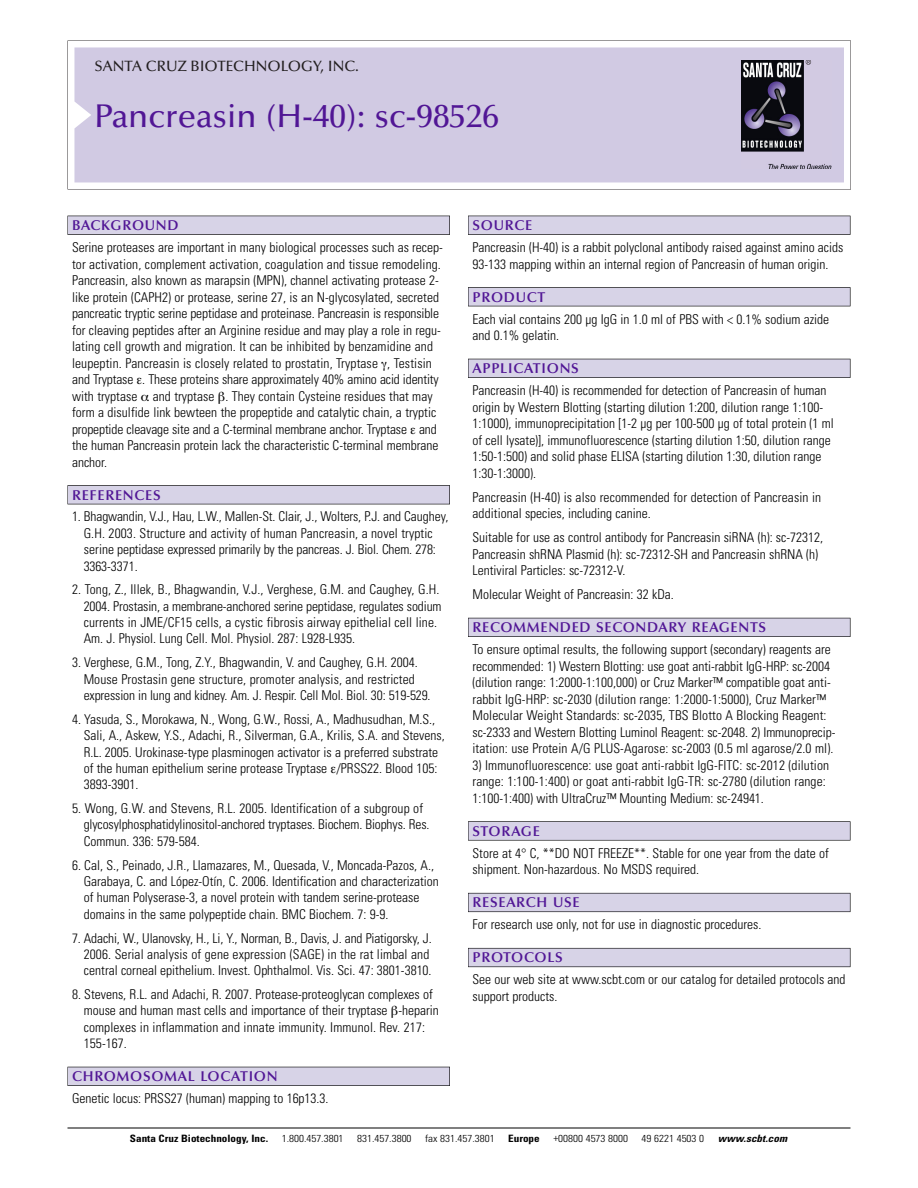
<style>
.page{position:relative;width:918px;height:1188px;background:#fff}
.page>*{position:absolute;margin:0;border:0;box-sizing:border-box;transform-origin:0 0}
.t1{font:500 33px "Optima";color:#511695}
.t2{font:500 15px "Optima";color:#231f20}
.t3{font:600 14.25px "Optima";letter-spacing:.05em;color:#511695}
.t4{font:300 condensed 13.5px/16.5px "Univers";color:#000}
.t5{font:300 condensed 10.2px "Univers";color:#000;scale:1.1 1}
.t6{font:700 condensed 10.2px "Univers";color:#000;scale:1.1 1}
.t7{font:italic 700 condensed 10.2px "Univers";letter-spacing:.005em;color:#000;scale:1.1 1}
</style>
<div class="page">
<svg style="left:68px;top:40px;width:783px;height:149px"></svg>
<div style="left:74px;top:47px;width:770px;height:135px;background:#d1cae3"></div>
<img style="left:741px;top:60px;width:90px;height:108px">
<div style="left:68px;top:216px;width:382px;height:19px;background:#525155"></div>
<div style="left:68px;top:216px;width:381px;height:18px;background:#d7d3e7"></div>
<div style="left:68px;top:485px;width:382px;height:19px;background:#525155"></div>
<div style="left:68px;top:486px;width:381px;height:18px;background:#d7d3e7"></div>
<div style="left:68px;top:1067px;width:382px;height:19px;background:#525158"></div>
<div style="left:68px;top:1067px;width:381px;height:18px;background:#d7d3e7"></div>
<div style="left:468px;top:216px;width:382px;height:19px;background:#525155"></div>
<div style="left:468px;top:216px;width:382px;height:18px;background:#d7d3e7"></div>
<div style="left:468px;top:287px;width:382px;height:19px;background:#525155"></div>
<div style="left:468px;top:288px;width:382px;height:18px;background:#d7d3e7"></div>
<div style="left:468px;top:359px;width:382px;height:19px;background:#525158"></div>
<div style="left:468px;top:359px;width:382px;height:18px;background:#d7d3e7"></div>
<div style="left:468px;top:618px;width:382px;height:19px;background:#54535a"></div>
<div style="left:468px;top:618px;width:382px;height:18px;background:#d7d3e7"></div>
<svg style="left:468px;top:821px;width:382px;height:20px"></svg>
<div style="left:468px;top:822px;width:382px;height:18px;background:#d7d3e7"></div>
<div style="left:468px;top:893px;width:382px;height:19px;background:#66646e"></div>
<div style="left:468px;top:893px;width:382px;height:18px;background:#d7d3e7"></div>
<div style="left:468px;top:948px;width:382px;height:19px;background:#66646d"></div>
<div style="left:468px;top:949px;width:382px;height:18px;background:#d7d3e7"></div>
<hr style="left:68px;top:1128px;width:782px;height:1px;background:#000">
<p class="t2" style="left:94px;top:61px;width:266px">SANTA CRUZ BIOTECHNOLOGY, INC.</p>
<h1 class="t1" style="left:94px;top:103px;width:406px">Pancreasin (H-40): sc-98526</h1>
<p class="t3" style="left:72px;top:219px;width:108px">BACKGROUND</p>
<p class="t4" style="left:72px;top:240px;width:372px">Serine proteases are important in many biological processes such as recep&shy;tor activation, complement activation, coagulation and tissue remodeling.<br>Pancreasin, also known as marapsin (MPN), channel activating protease 2- like protein (CAPH2) or protease, serine 27, is an N-glycosylated, secreted pancreatic tryptic serine peptidase and proteinase. Pancreasin is responsible for cleaving peptides after an Arginine residue and may play a role in regu&shy;lating cell growth and migration. It can be inhibited by benzamidine and leupeptin. Pancreasin is closely related to prostatin, Tryptase , Testisin and Tryptase . These proteins share approximately 40% amino acid identity with tryptase and tryptase . They contain Cysteine residues that may form a disulfide link bewteen the propeptide and catalytic chain, a tryptic propeptide cleavage site and a C-terminal membrane anchor. Tryptase and the human Pancreasin protein lack the characteristic C-terminal membrane anchor.</p>
<p class="t3" style="left:72px;top:489px;width:90px">REFERENCES</p>
<p class="t4" style="left:84px;top:510px;width:366px;text-indent:-12px">1. Bhagwandin, V.J., Hau, L.W., Mallen-St. Clair, J., Wolters, P.J. and Caughey, G.H. 2003. Structure and activity of human Pancreasin, a novel tryptic serine peptidase expressed primarily by the pancreas. J. Biol. Chem. 278:<br>3363-3371.</p>
<p class="t4" style="left:84px;top:583px;width:359px;text-indent:-12px">2. Tong, Z., Illek, B., Bhagwandin, V.J., Verghese, G.M. and Caughey, G.H.<br>2004. Prostasin, a membrane-anchored serine peptidase, regulates sodium currents in JME/CF15 cells, a cystic fibrosis airway epithelial cell line.<br>Am. J. Physiol. Lung Cell. Mol. Physiol. 287: L928-L935.</p>
<p class="t4" style="left:84px;top:656px;width:348px;text-indent:-12px">3. Verghese, G.M., Tong, Z.Y., Bhagwandin, V. and Caughey, G.H. 2004.<br>Mouse Prostasin gene structure, promoter analysis, and restricted expression in lung and kidney. Am. J. Respir. Cell Mol. Biol. 30: 519-529.</p>
<p class="t4" style="left:84px;top:712px;width:363px;text-indent:-12px">4. Yasuda, S., Morokawa, N., Wong, G.W., Rossi, A., Madhusudhan, M.S., Sali, A., Askew, Y.S., Adachi, R., Silverman, G.A., Krilis, S.A. and Stevens, R.L. 2005. Urokinase-type plasminogen activator is a preferred substrate of the human epithelium serine protease Tryptase /PRSS22. Blood 105:<br>3893-3901.</p>
<p class="t4" style="left:84px;top:801px;width:347px;text-indent:-12px">5. Wong, G.W. and Stevens, R.L. 2005. Identification of a subgroup of glycosylphosphatidylinositol-anchored tryptases. Biochem. Biophys. Res.<br>Commun. 336: 579-584.</p>
<p class="t4" style="left:84px;top:858px;width:357px;text-indent:-12px">6. Cal, S., Peinado, J.R., Llamazares, M., Quesada, V., Moncada-Pazos, A., Garabaya, C. and López-Otín, C. 2006. Identification and characterization of human Polyserase-3, a novel protein with tandem serine-protease domains in the same polypeptide chain. BMC Biochem. 7: 9-9.</p>
<p class="t4" style="left:84px;top:931px;width:350px;text-indent:-12px">7. Adachi, W., Ulanovsky, H., Li, Y., Norman, B., Davis, J. and Piatigorsky, J.<br>2006. Serial analysis of gene expression (SAGE) in the rat limbal and central corneal epithelium. Invest. Ophthalmol. Vis. Sci. 47: 3801-3810.</p>
<p class="t4" style="left:84px;top:987px;width:357px;text-indent:-12px">8. Stevens, R.L. and Adachi, R. 2007. Protease-proteoglycan complexes of mouse and human mast cells and importance of their tryptase -heparin complexes in inflammation and innate immunity. Immunol. Rev. 217:<br>155-167.</p>
<p class="t3" style="left:72px;top:1071px;width:207px">CHROMOSOMAL LOCATION</p>
<p class="t4" style="left:72px;top:1091px;width:258px">Genetic locus: PRSS27 (human) mapping to 16p13.3.</p>
<p class="t3" style="left:473px;top:219px;width:61px">SOURCE</p>
<p class="t4" style="left:473px;top:240px;width:372px">Pancreasin (H-40) is a rabbit polyclonal antibody raised against amino acids<br>93-133 mapping within an internal region of Pancreasin of human origin.</p>
<p class="t3" style="left:473px;top:291px;width:74px">PRODUCT</p>
<p class="t4" style="left:473px;top:312px;width:358px">Each vial contains 200 µg IgG in 1.0 ml of PBS with &lt; 0.1% sodium azide and 0.1% gelatin.</p>
<p class="t3" style="left:473px;top:363px;width:108px">APPLICATIONS</p>
<p class="t4" style="left:473px;top:383px;width:363px">Pancreasin (H-40) is recommended for detection of Pancreasin of human origin by Western Blotting (starting dilution 1:200, dilution range 1:100- 1:1000), immunoprecipitation [1-2 µg per 100-500 µg of total protein (1 ml of cell lysate)], immunofluorescence (starting dilution 1:50, dilution range 1:50-1:500) and solid phase ELISA (starting dilution 1:30, dilution range 1:30-1:3000).</p>
<p class="t4" style="left:473px;top:490px;width:350px">Pancreasin (H-40) is also recommended for detection of Pancreasin in additional species, including canine.</p>
<p class="t4" style="left:473px;top:530px;width:352px">Suitable for use as control antibody for Pancreasin siRNA (h): sc-72312,<br>Pancreasin shRNA Plasmid (h): sc-72312-SH and Pancreasin shRNA (h)<br>Lentiviral Particles: sc-72312-V.</p>
<p class="t4" style="left:473px;top:587px;width:203px">Molecular Weight of Pancreasin: 32 kDa.</p>
<p class="t3" style="left:473px;top:622px;width:295px">RECOMMENDED SECONDARY REAGENTS</p>
<p class="t4" style="left:473px;top:642px;width:364px">To ensure optimal results, the following support (secondary) reagents are recommended: 1) Western Blotting: use goat anti-rabbit IgG-HRP: sc-2004 (dilution range: 1:2000-1:100,000) or Cruz Marker™ compatible goat anti&shy;rabbit IgG-HRP: sc-2030 (dilution range: 1:2000-1:5000), Cruz Marker™ Molecular Weight Standards: sc-2035, TBS Blotto A Blocking Reagent: sc-2333 and Western Blotting Luminol Reagent: sc-2048. 2) Immunoprecip&shy;itation: use Protein A/G PLUS-Agarose: sc-2003 (0.5 ml agarose/2.0 ml).</p>
<p class="t4" style="left:473px;top:758px;width:358px">3) Immunofluorescence: use goat anti-rabbit IgG-FITC: sc-2012 (dilution range: 1:100-1:400) or goat anti-rabbit IgG-TR: sc-2780 (dilution range:<br>1:100-1:400) with UltraCruz™ Mounting Medium: sc-24941.</p>
<p class="t3" style="left:473px;top:825px;width:69px">STORAGE</p>
<p class="t4" style="left:473px;top:846px;width:358px">Store at 4° C, **DO NOT FREEZE**. Stable for one year from the date of shipment. Non-hazardous. No MSDS required.</p>
<p class="t3" style="left:473px;top:897px;width:109px">RESEARCH USE</p>
<p class="t4" style="left:473px;top:917px;width:290px">For research use only, not for use in diagnostic procedures.</p>
<p class="t3" style="left:473px;top:952px;width:92px">PROTOCOLS</p>
<p class="t4" style="left:473px;top:973px;width:375px">See our web site at www.scbt.com or our catalog for detailed protocols and support products.</p>
<p class="t6" style="left:130px;top:1135px;width:127px">Santa Cruz Biotechnology, Inc.</p>
<p class="t5" style="left:282px;top:1135px;width:58px">1.800.457.3801</p>
<p class="t5" style="left:357px;top:1135px;width:51px">831.457.3800</p>
<p class="t5" style="left:425px;top:1135px;width:65px">fax 831.457.3801</p>
<p class="t6" style="left:508px;top:1135px;width:30px">Europe</p>
<p class="t5" style="left:553px;top:1135px;width:69px">+00800 4573 8000</p>
<p class="t5" style="left:642px;top:1135px;width:58px">49 6221 4503 0</p>
<p class="t7" style="left:718px;top:1135px;width:64px">www.scbt.com</p>
</div>
